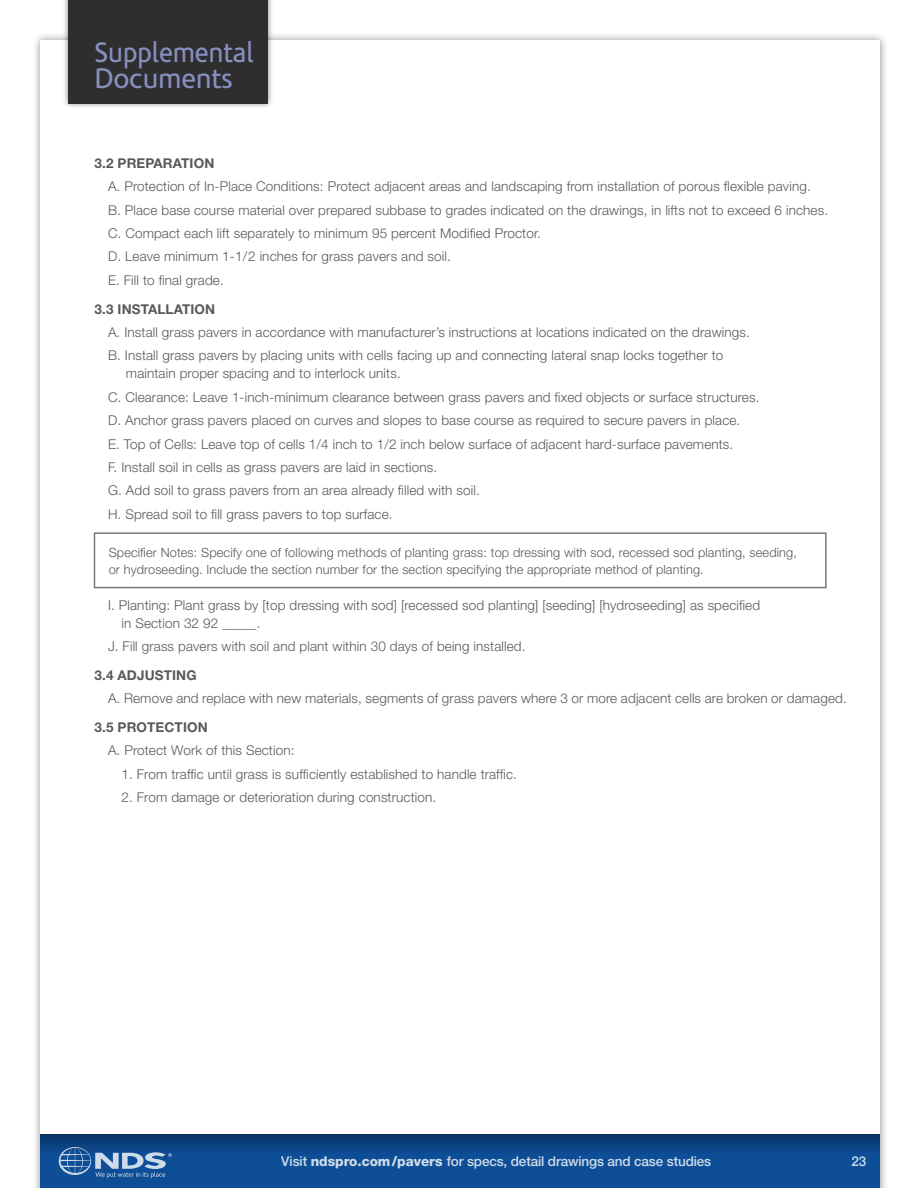
<style>
.page{position:relative;width:918px;height:1188px;background:#fff}
.page>*{position:absolute;margin:0;border:0;box-sizing:border-box;transform-origin:0 0}
.t1{font:28.5px/25.5px "Corisande";letter-spacing:-.01em;color:#8690bf;scale:.95 1}
.t2{font:300 13.5px/23.4px "Helvetica Neue LT";letter-spacing:.01em;color:#58595b}
.t3{font:500 13.5px "Helvetica Neue LT";letter-spacing:-.01em;color:#fff}
.t4{font:700 13.5px "Helvetica Neue LT";letter-spacing:.01em;color:#58595b}
.t5{font:300 12.75px/16.5px "Helvetica Neue LT";letter-spacing:.01em;color:#58595b}
.s1{font-weight:800}
</style>
<div class="page">
<div style="left:32px;top:32px;width:856px;height:1156px;background:#000;opacity:.5"></div>
<div style="left:40px;top:40px;width:840px;height:1148px;background:#fff"></div>
<div style="left:40px;top:1134px;width:840px;height:54px;background:#0e4e96"></div>
<div style="left:40px;top:1134px;width:840px;height:20px;background:linear-gradient(to bottom,#093464,#0d4b91)"></div>
<svg style="left:59px;top:1147px;width:113px;height:31px"></svg>
<div style="left:62px;top:0;width:212px;height:109px;background:#000;opacity:.5"></div>
<div style="left:69px;top:0;width:199px;height:103px;background:#302d2f"></div>
<div style="left:94px;top:532px;width:733px;height:56px;border:2px solid #77787b"></div>
<h1 class="t1" style="left:94px;top:41px;width:169px">Supplemental<br>Documents</h1>
<p class="t4" style="left:94px;top:155px;width:121px">3.2 PREPARATION</p>
<p class="t2" style="left:108px;top:174px;width:722px">A. Protection of In-Place Conditions: Protect adjacent areas and landscaping from installation of porous flexible paving.<br>B. Place base course material over prepared subbase to grades indicated on the drawings, in lifts not to exceed 6 inches.<br>C. Compact each lift separately to minimum 95 percent Modified Proctor.<br>D. Leave minimum 1-1/2 inches for grass pavers and soil.<br>E. Fill to final grade.</p>
<p class="t4" style="left:94px;top:300px;width:122px">3.3 INSTALLATION</p>
<p class="t2" style="left:108px;top:320px;width:643px">A. Install grass pavers in accordance with manufacturer’s instructions at locations indicated on the drawings.<br>B. Install grass pavers by placing units with cells facing up and connecting lateral snap locks together to</p>
<p class="t2" style="left:108px;top:362px;width:653px;text-indent:18px">maintain proper spacing and to interlock units.<br>C. Clearance: Leave 1-inch-minimum clearance between grass pavers and fixed objects or surface structures.<br>D. Anchor grass pavers placed on curves and slopes to base course as required to secure pavers in place.<br>E. Top of Cells: Leave top of cells 1/4 inch to 1/2 inch below surface of adjacent hard-surface pavements.<br>F. Install soil in cells as grass pavers are laid in sections.<br>G. Add soil to grass pavers from an area already filled with soil.<br>H. Spread soil to fill grass pavers to top surface.</p>
<p class="t5" style="left:109px;top:544px;width:690px">Specifier Notes: Specify one of following methods of planting grass: top dressing with sod, recessed sod planting, seeding, or hydroseeding. Include the section number for the section specifying the appropriate method of planting.</p>
<p class="t2" style="left:122px;top:596px;width:640px;line-height:18px;text-indent:-14px">I. Planting: Plant grass by [top dressing with sod] [recessed sod planting] [seeding] [hydroseeding] as specified in Section 32 92 _____.</p>
<p class="t2" style="left:108px;top:634px;width:419px">J. Fill grass pavers with soil and plant within 30 days of being installed.</p>
<p class="t4" style="left:94px;top:667px;width:104px">3.4 ADJUSTING</p>
<p class="t2" style="left:108px;top:686px;width:740px">A. Remove and replace with new materials, segments of grass pavers where 3 or more adjacent cells are broken or damaged.</p>
<p class="t4" style="left:94px;top:719px;width:115px">3.5 PROTECTION</p>
<p class="t2" style="left:108px;top:739px;width:188px">A. Protect Work of this Section:</p>
<p class="t2" style="left:122px;top:762px;width:397px">1. From traffic until grass is sufficiently established to handle traffic.</p>
<p class="t2" style="left:122px;top:785px;width:316px">2. From damage or deterioration during construction.</p>
<p class="t3" style="left:281px;top:1153px;width:431px">Visit <span class="s1">ndspro.com/pavers</span> for specs, detail drawings and case studies</p>
<p class="t3" style="left:851px;top:1153px;width:17px">23</p>
</div>
